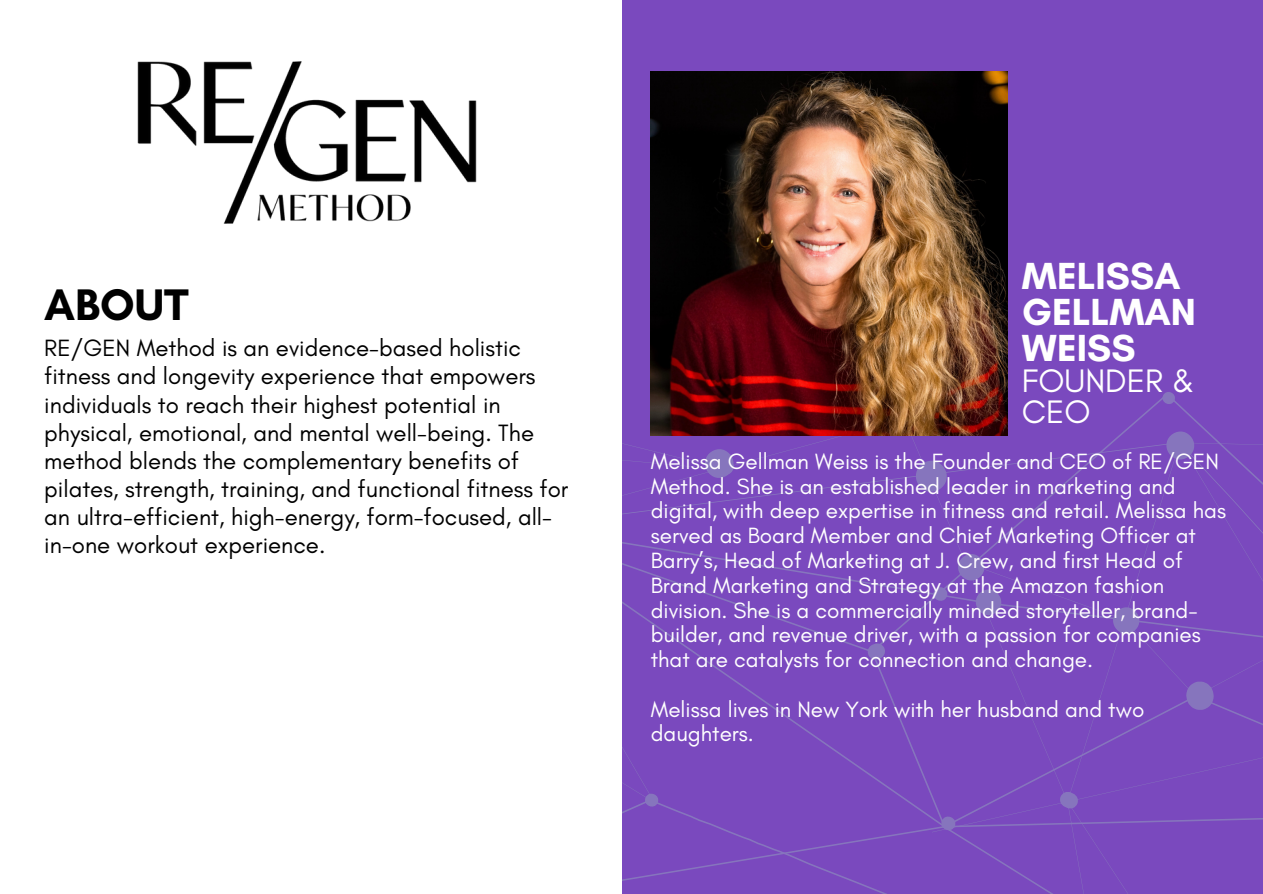
<style>
.page{position:relative;width:1263px;height:894px;background:#fff}
.page>*{position:absolute;margin:0;border:0;box-sizing:border-box;transform-origin:0 0}
.t1{font:700 45px "Glacial Indifference";color:#000}
.t2{font:700 38.4px/35.7px "Glacial Indifference";color:#fff}
.t3{font:33.15px/30.8px "Glacial Indifference";color:#fff}
.t4{font:24px/28px "Glacial Indifference";color:#000}
.t5{font:22.5px/24.8px "Glacial Indifference";color:#fff}
</style>
<div class="page">
<div style="left:0;top:0;width:1263px;height:893px;background:#7a49be"></div>
<svg style="left:621px;top:418px;width:642px;height:475px"></svg>
<svg style="left:932px;top:702px;width:331px;height:191px"></svg>
<svg style="left:938px;top:812px;width:20px;height:22px"></svg>
<svg style="left:868px;top:643px;width:17px;height:16px"></svg>
<svg style="left:642px;top:789px;width:19px;height:21px"></svg>
<svg style="left:1060px;top:791px;width:18px;height:17px"></svg>
<svg style="left:1160px;top:392px;width:17px;height:12px"></svg>
<svg style="left:930px;top:583px;width:20px;height:21px"></svg>
<svg style="left:1164px;top:429px;width:32px;height:32px"></svg>
<svg style="left:1111px;top:605px;width:30px;height:30px"></svg>
<svg style="left:956px;top:552px;width:47px;height:65px"></svg>
<svg style="left:703px;top:447px;width:34px;height:33px"></svg>
<svg style="left:888px;top:435px;width:33px;height:1px"></svg>
<svg style="left:914px;top:458px;width:35px;height:36px"></svg>
<svg style="left:1186px;top:681px;width:28px;height:28px"></svg>
<div style="left:0;top:0;width:621px;height:893px;background:#fff"></div>
<img style="left:651px;top:72px;width:356px;height:363px">
<img style="left:137px;top:61px;width:340px;height:163px">
<p class="t1" style="left:44px;top:277px;width:146px">ABOUT</p>
<p class="t4" style="left:44px;top:334px;width:525px">RE/GEN Method is an evidence-based holistic fitness and longevity experience that empowers individuals to reach their highest potential in physical, emotional, and mental well-being. The method blends the complementary benefits of pilates, strength, training, and functional fitness for an ultra-efficient, high-energy, form-focused, all&shy;in-one workout experience.</p>
<p class="t2" style="left:1022px;top:258px;width:176px">MELISSA<br>GELLMAN<br>WEISS</p>
<p class="t3" style="left:1022px;top:365px;width:174px">FOUNDER &amp;<br>CEO</p>
<p class="t5" style="left:651px;top:448px;width:577px">Melissa Gellman Weiss is the Founder and CEO of RE/GEN Method. She is an established leader in marketing and digital, with deep expertise in fitness and retail. Melissa has served as Board Member and Chief Marketing Officer at Barry’s, Head of Marketing at J. Crew, and first Head of Brand Marketing and Strategy at the Amazon fashion division. She is a commercially minded storyteller, brand&shy;builder, and revenue driver, with a passion for companies that are catalysts for connection and change.</p>
<p class="t5" style="left:651px;top:696px;width:495px">Melissa lives in New York with her husband and two daughters.</p>
</div>
